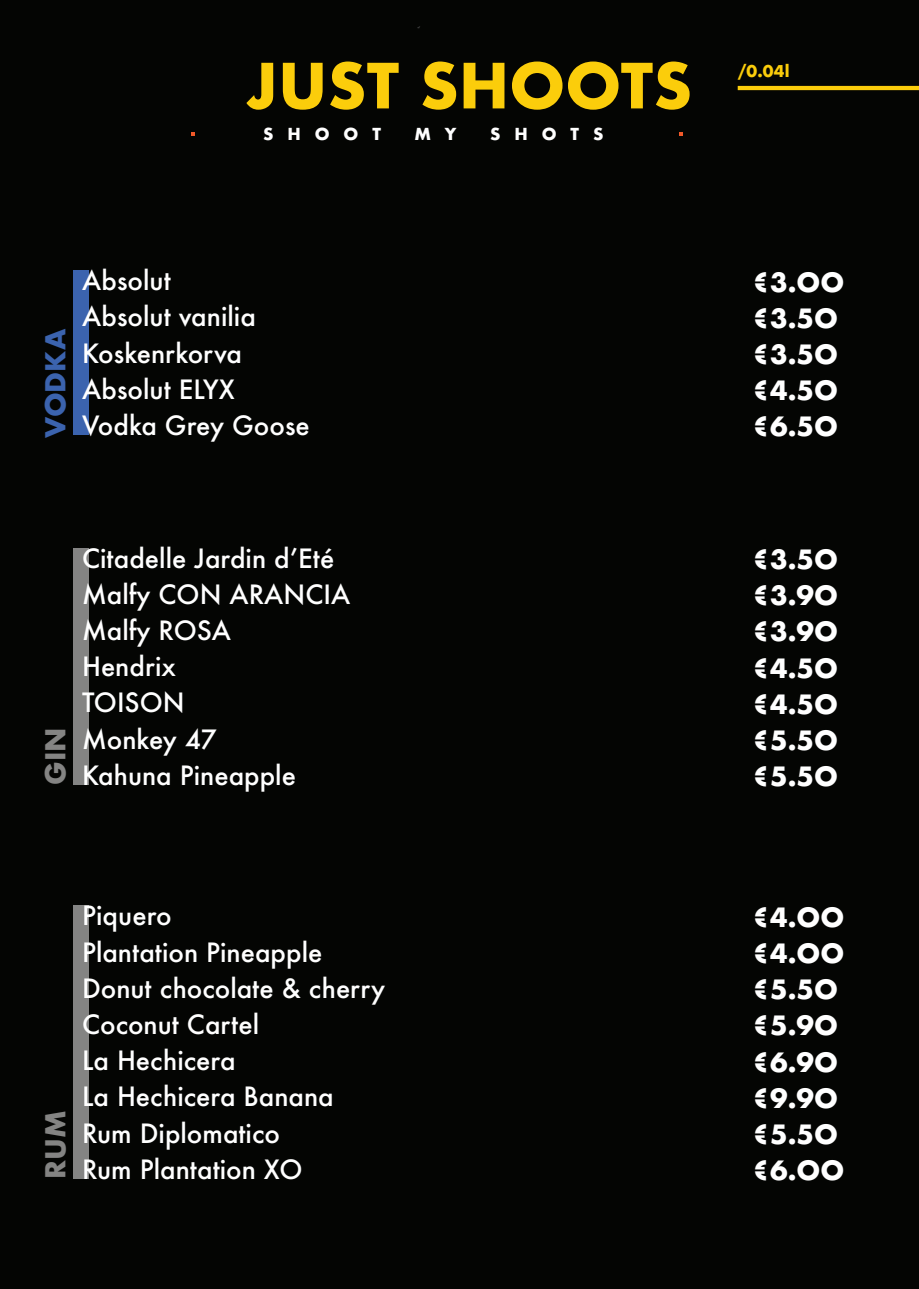
<style>
.page{position:relative;width:919px;height:1289px;background:#fff}
.page>*{position:absolute;margin:0;border:0;box-sizing:border-box;transform-origin:0 0}
.t1{font:700 60.45px "Futura";color:#fbcd0b}
.t2{font:700 26.7px "Futura";color:#848483}
.t3{font:700 26.7px "Futura";color:#3b63ae}
.t4{font:500 25.8px/36.2px "Futura";color:#fff}
.t5{font:700 25.8px/36.2px "Futura";color:#fff}
.t6{font:700 16.05px "Futura";letter-spacing:.865em;color:#fff}
.t7{font:700 15.75px "Futura";color:#fbcd0b}
</style>
<div class="page">
<div style="left:0;top:0;width:918px;height:1288px;background:#040503"></div>
<hr style="left:737px;top:86px;width:181px;height:4px;background:#fbcd0b">
<div style="left:73px;top:270px;width:16px;height:165px;background:#3b63ae"></div>
<div style="left:73px;top:548px;width:16px;height:236px;background:#848483"></div>
<div style="left:73px;top:905px;width:16px;height:273px;background:#848483"></div>
<h1 class="t1" style="left:246px;top:42px;width:448px">JUST SHOOTS</h1>
<p class="t6" style="left:263px;top:122px;width:119px">SHOOT</p>
<p class="t6" style="left:414px;top:122px;width:44px">M Y</p>
<p class="t6" style="left:490px;top:122px;width:115px">SHOTS</p>
<p class="t7" style="left:737px;top:59px;width:53px">/0.04l</p>
<p class="t3" style="left:36px;top:437px;width:110px;rotate:-90deg">VODKA</p>
<p class="t4" style="left:82px;top:262px;width:229px">Absolut<br>Absolut vanilia<br>Koskenrkorva<br>Absolut ELYX<br>Vodka Grey Goose</p>
<p class="t2" style="left:36px;top:784px;width:59px;rotate:-90deg">GIN</p>
<p class="t4" style="left:82px;top:539px;width:270px">Citadelle Jardin dʼEté<br>Malfy CON ARANCIA<br>Malfy ROSA<br>Hendrix<br>TOISON<br>Monkey 47<br>Kahuna Pineapple</p>
<p class="t2" style="left:36px;top:1178px;width:70px;rotate:-90deg">RUM</p>
<p class="t4" style="left:82px;top:897px;width:305px">Piquero<br>Plantation Pineapple<br>Donut chocolate &amp; cherry<br>Coconut Cartel<br>La Hechicera<br>La Hechicera Banana<br>Rum Diplomatico<br>Rum Plantation XO</p>
<p class="t5" style="left:752px;top:264px;width:93px">€3.OO €3.5O €3.5O €4.5O</p>
<p class="t5" style="left:752px;top:408px;width:87px">€6.5O</p>
<p class="t5" style="left:752px;top:541px;width:87px;text-align:justify">€3.5O €3.9O €3.9O €4.5O €4.5O €5.5O</p>
<p class="t5" style="left:752px;top:758px;width:87px">€5.5O</p>
<p class="t5" style="left:752px;top:898px;width:93px">€4.OO €4.OO €5.5O €5.9O €6.9O €9.9O €5.5O</p>
<p class="t5" style="left:752px;top:1152px;width:93px">€6.OO</p>
</div>
